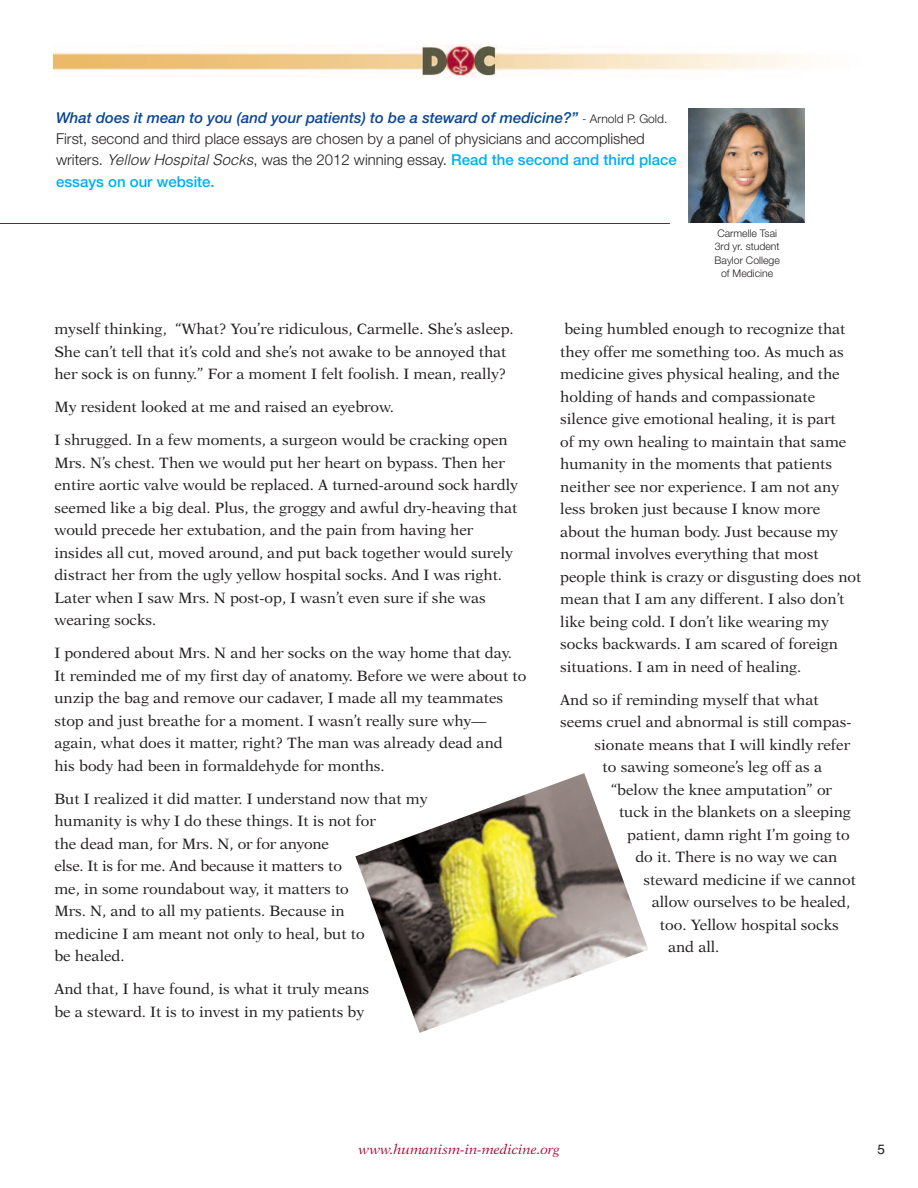
<style>
.page{position:relative;width:918px;height:1188px;background:#fff}
.page>*{position:absolute;margin:0;border:0;box-sizing:border-box;transform-origin:0 0}
.t1{font:15px/22.5px "New Aster";color:#231f20}
.t2{font:300 15px/21.6px "Helvetica Neue";color:#231f20}
.t3{font:italic 13.5px "New Aster";color:#a90332}
.t4{font:13.5px "Helvetica";color:#231f20}
.t5{font:300 10.5px/13.5px "Helvetica Neue";color:#231f20;text-align:center}
.s1{font-weight:500;font-style:italic;color:#094694}
.s2{font-size:12px}
.s3{font-family:"Helvetica";font-style:italic}
.s4{font-weight:500;color:#00aeef}
</style>
<div class="page">
<img style="left:54px;top:45px;width:749px;height:33px">
<img style="left:689px;top:108px;width:116px;height:115px">
<img style="left:355px;top:773px;width:293px;height:260px">
<hr style="left:0;top:223px;width:670px;height:1px;background:#094694">
<p class="t2" style="left:56px;top:106px;width:622px"><span class="s1">What does it mean to you (and your patients) to be a steward of medicine?”</span> <span class="s2">- Arnold P. Gold.<br></span>First, second and third place essays are chosen by a panel of physicians and accomplished writers. <span class="s3">Yellow Hospital Socks</span>, was the 2012 winning essay. <span class="s4">Read the second and third place essays on our website.</span></p>
<p class="t5" style="left:715px;top:226px;width:67px">Carmelle Tsai<br>3rd yr. student<br>Baylor College of Medicine</p>
<p class="t1" style="left:54px;top:319px;width:461px">myself thinking, “What? You’re ridiculous, Carmelle. She’s asleep.<br>She can’t tell that it’s cold and she’s not awake to be annoyed that her sock is on funny.” For a moment I felt foolish. I mean, really?</p>
<p class="t1" style="left:54px;top:397px;width:341px">My resident looked at me and raised an eyebrow.</p>
<p class="t1" style="left:54px;top:430px;width:465px">I shrugged. In a few moments, a surgeon would be cracking open Mrs. N’s chest. Then we would put her heart on bypass. Then her entire aortic valve would be replaced. A turned-around sock hardly seemed like a big deal. Plus, the groggy and awful dry-heaving that would precede her extubation, and the pain from having her insides all cut, moved around, and put back together would surely distract her from the ugly yellow hospital socks. And I was right.<br>Later when I saw Mrs. N post-op, I wasn’t even sure if she was wearing socks.</p>
<p class="t1" style="left:54px;top:643px;width:473px">I pondered about Mrs. N and her socks on the way home that day.<br>It reminded me of my first day of anatomy. Before we were about to unzip the bag and remove our cadaver, I made all my teammates stop and just breathe for a moment. I wasn’t really sure why— again, what does it matter, right? The man was already dead and his body had been in formaldehyde for months.</p>
<p class="t1" style="left:54px;top:788px;width:375px">But I realized it did matter. I understand now that my humanity is why I do these things. It is not for<br>the dead man, for Mrs. N, or for anyone<br>else. It is for me. And because it matters to<br>me, in some roundabout way, it matters to<br>Mrs. N, and to all my patients. Because in<br>medicine I am meant not only to heal, but to<br>be healed.</p>
<p class="t1" style="left:54px;top:979px;width:316px">And that, I have found, is what it truly means be a steward. It is to invest in my patients by</p>
<p class="t1" style="left:560px;top:319px;width:303px">being humbled enough to recognize that they offer me something too. As much as medicine gives physical healing, and the holding of hands and compassionate silence give emotional healing, it is part<br>of my own healing to maintain that same humanity in the moments that patients neither see nor experience. I am not any less broken just because I know more about the human body. Just because my normal involves everything that most people think is crazy or disgusting does not mean that I am any different. I also don’t like being cold. I don’t like wearing my socks backwards. I am scared of foreign situations. I am in need of healing.</p>
<p class="t1" style="left:560px;top:689px;width:260px">And so if reminding myself that what</p>
<p class="t1" style="left:560px;top:712px;width:293px">seems cruel and abnormal is still compas-</p>
<p class="t1" style="left:594px;top:734px;width:257px">sionate means that I will kindly refer</p>
<p class="t1" style="left:603px;top:757px;width:221px">to sawing someone’s leg off as a</p>
<p class="t1" style="left:611px;top:779px;width:223px">“below the knee amputation” or</p>
<p class="t1" style="left:619px;top:802px;width:234px">tuck in the blankets on a sleeping</p>
<p class="t1" style="left:627px;top:824px;width:224px">patient, damn right I’m going to</p>
<p class="t1" style="left:635px;top:847px;width:204px">do it. There is no way we can</p>
<p class="t1" style="left:644px;top:869px;width:214px">steward medicine if we cannot</p>
<p class="t1" style="left:652px;top:892px;width:200px">allow ourselves to be healed,</p>
<p class="t1" style="left:660px;top:914px;width:180px">too. Yellow hospital socks</p>
<p class="t1" style="left:668px;top:937px;width:53px">and all.</p>
<p class="t3" style="left:359px;top:1144px;width:203px">www.humanism-in-medicine.org</p>
<p class="t4" style="left:877px;top:1141px;width:9px">5</p>
</div>
